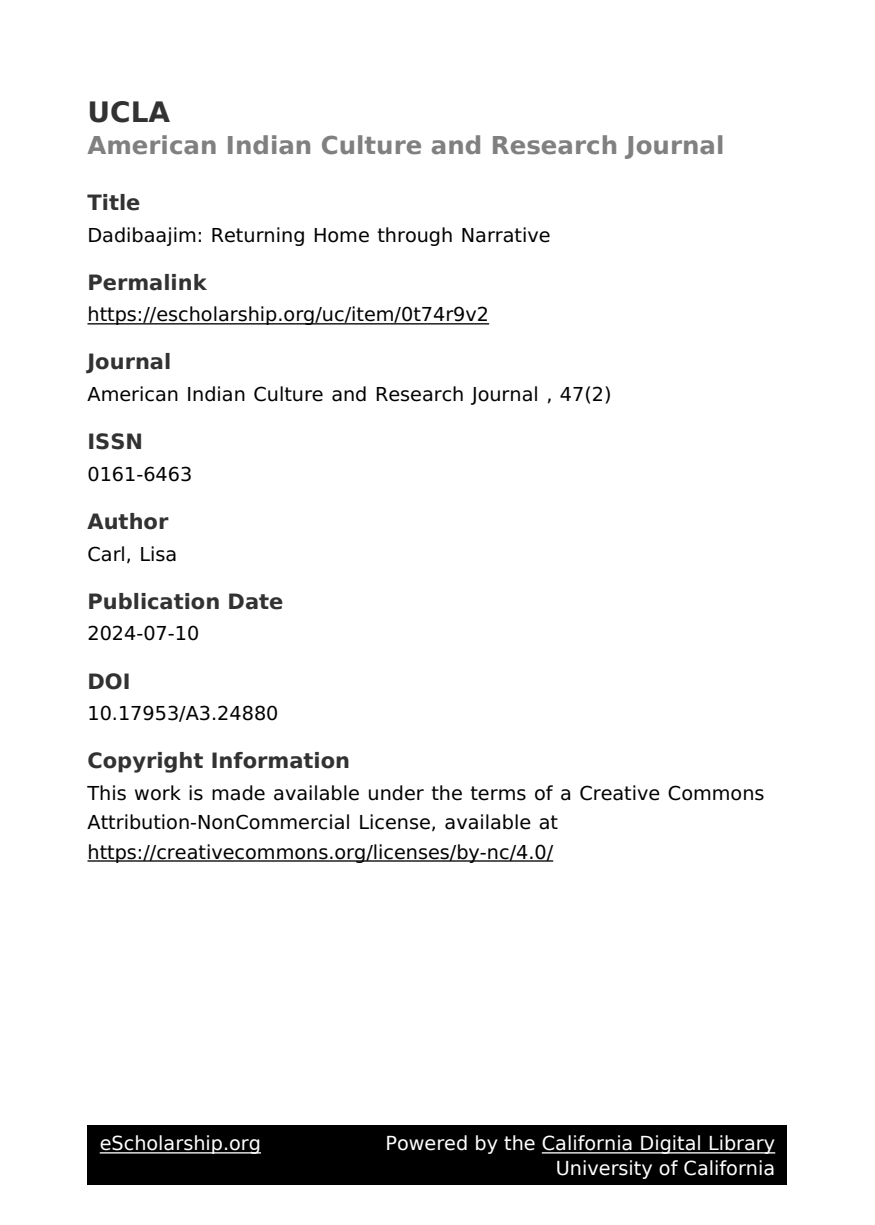
<style>
.page{position:relative;width:875px;height:1225px;background:#fff}
.page>*{position:absolute;margin:0;border:0;box-sizing:border-box;transform-origin:0 0}
.t1{font:700 28px "DejaVu Sans";color:#323232}
.t2{font:700 24.5px "DejaVu Sans";color:#808080}
.t3{font:700 21px "DejaVu Sans";color:#323232}
.t4{font:19.25px/29.2px "Code 2000";color:#000}
.t5{font:19.25px/24.5px "DejaVu Sans";color:#fff;text-align:right}
</style>
<div class="page">
<hr style="left:88px;top:323px;width:401px;height:2px;background:#000">
<hr style="left:88px;top:860px;width:465px;height:2px;background:#000">
<div style="left:88px;top:1125px;width:700px;height:60px;background:#000"></div>
<hr style="left:100px;top:1152px;width:161px;height:2px;background:#fff">
<hr style="left:542px;top:1152px;width:233px;height:2px;background:#fff">
<h1 class="t1" style="left:88px;top:101px;width:84px">UCLA</h1>
<p class="t2" style="left:88px;top:136px;width:638px">American Indian Culture and Research Journal</p>
<p class="t3" style="left:88px;top:194px;width:54px">Title</p>
<p class="t4" style="left:88px;top:220px;width:465px">Dadibaajim: Returning Home through Narrative</p>
<p class="t3" style="left:88px;top:274px;width:121px">Permalink</p>
<p class="t4" style="left:88px;top:300px;width:403px">https://escholarship.org/uc/item/0t74r9v2</p>
<p class="t3" style="left:88px;top:354px;width:85px">Journal</p>
<p class="t4" style="left:88px;top:380px;width:526px">American Indian Culture and Research Journal , 47(2)</p>
<p class="t3" style="left:88px;top:433px;width:57px">ISSN</p>
<p class="t4" style="left:88px;top:460px;width:106px">0161-6463</p>
<p class="t3" style="left:88px;top:513px;width:82px">Author</p>
<p class="t4" style="left:88px;top:540px;width:91px">Carl, Lisa</p>
<p class="t3" style="left:88px;top:593px;width:198px">Publication Date</p>
<p class="t4" style="left:88px;top:619px;width:113px">2024-07-10</p>
<p class="t3" style="left:88px;top:673px;width:45px">DOI</p>
<p class="t4" style="left:88px;top:699px;width:192px">10.17953/A3.24880</p>
<p class="t3" style="left:88px;top:752px;width:264px">Copyright Information</p>
<p class="t4" style="left:88px;top:779px;width:679px">This work is made available under the terms of a Creative Commons<br>Attribution-NonCommercial License, available at https://creativecommons.org/licenses/by-nc/4.0/</p>
<p class="t5" style="left:100px;top:1133px;width:163px">eScholarship.org</p>
<p class="t5" style="left:385px;top:1133px;width:391px">Powered by the California Digital Library<br>University of California</p>
</div>
